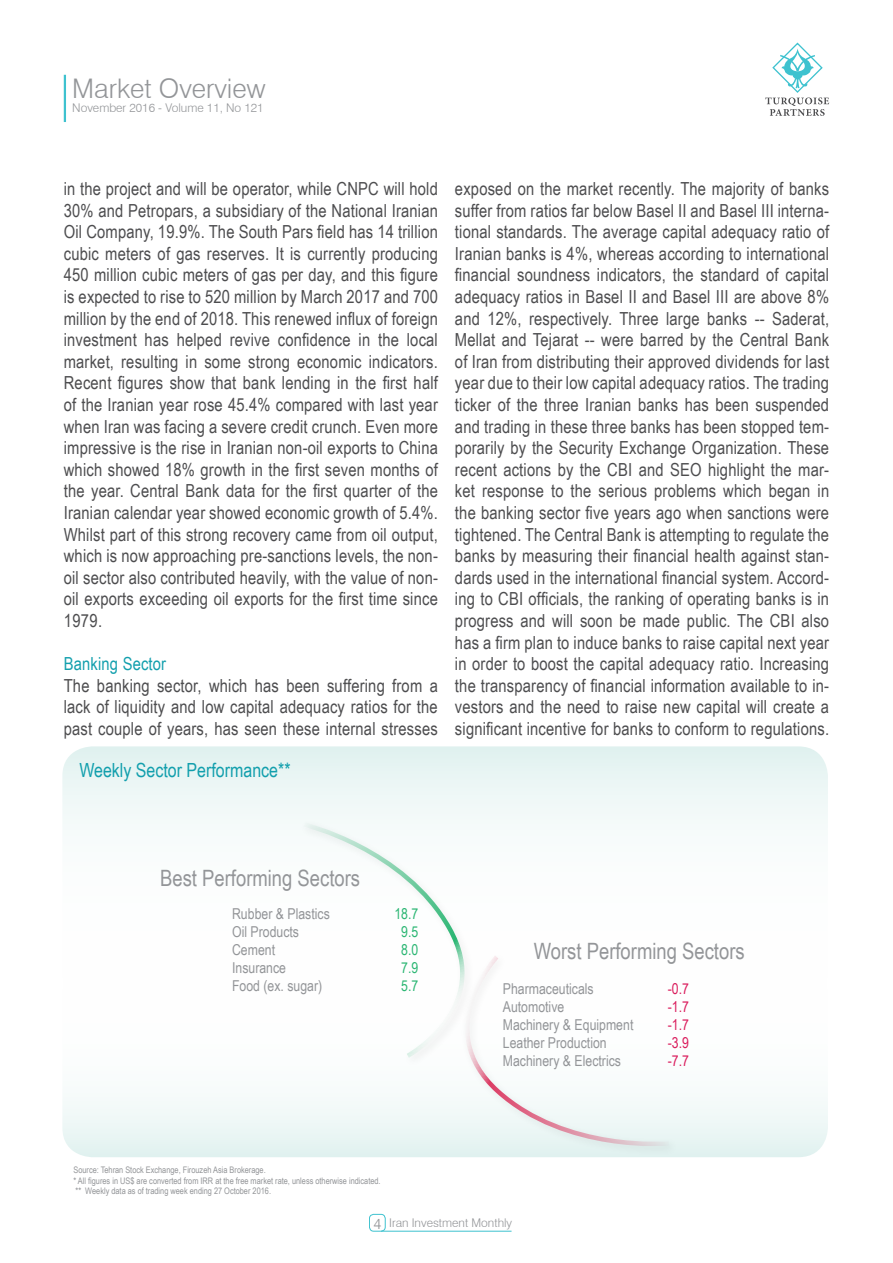
<style>
.page{position:relative;width:893px;height:1263px;background:#fff}
.page>*{position:absolute;margin:0;border:0;box-sizing:border-box;transform-origin:0 0}
.t1{font:300 27px "Swiss 721 BT";color:#939598}
.t2{font:22.5px "Arial Narrow";color:#939598}
.t3{font:19.5px "Arial Narrow";color:#129fad}
.t4{font:18px/21.6px "Arial Narrow";letter-spacing:.01em;color:#4d4d4f;text-align:justify}
.t5{font:18px "Arial Narrow";letter-spacing:.01em;color:#129fad}
.t6{font:15px/18px "Arial Narrow";color:#939598}
.t7{font:15px/18px "Arial Narrow";color:#da1c5c;text-align:justify}
.t8{font:15px/18px "Arial Narrow";color:#2bb673;text-align:center}
.t9{font:300 15px "Swiss 721 BT";color:#939598}
.t10{font:300 12px "Swiss 721 BT";color:#939598}
.t11{font:9px "Arial Narrow";color:#939598}
</style>
<div class="page">
<div style="left:369px;top:1214px;width:16px;height:17px;border:1px solid #3ec2cf;border-radius:4px"></div>
<hr style="left:381px;top:1231px;width:131px;height:1px;background:#3ec2cf">
<hr style="left:64px;top:75px;width:2px;height:47px;background:#3ec2cf">
<svg style="left:765px;top:42px;width:64px;height:74px"></svg>
<svg style="left:62px;top:746px;width:766px;height:341px;fill:#f3faf9"></svg>
<div style="left:62px;top:909px;width:766px;height:248px;background:linear-gradient(to bottom,#fff,#edf7f6);border-radius:30px"></div>
<div style="left:299px;top:818px;width:177px;height:250px;background:#fbfdfd"></div>
<svg style="left:304px;top:820px;width:190px;height:238px"></svg>
<svg style="left:406px;top:878px;width:5px;height:4px"></svg>
<div style="left:460px;top:951px;width:219px;height:206px;background:#000;opacity:.08"></div>
<svg style="left:430px;top:952px;width:243px;height:205px"></svg>
<h1 class="t1" style="left:72px;top:72px;width:195px">Market Overview</h1>
<p class="t10" style="left:72px;top:101px;width:193px">November 2016 - Volume 11, No 121</p>
<p class="t4" style="left:64px;top:177px;width:376px">in the project and will be operator, while CNPC will hold 30% and Petropars a, subsidiary of the National Iranian Oil Company, 19.9%. The South Pars field has 14 trillion cubic meters of gas reserves isIt. currently producing 450 million cubic meters of gas per day, and this figure is expected to rise to 520 million by March 2017 and 700 million by the end of 2018. This renewed influx of foreign investment has helped revive confidence in the local market, resulting in some strong economic indicators.<br>Recent figures show that bank lending in the first half of the Iranian year rose 45.4% compared with last year when Iran was facing a severe credit crunch. Even more impressive is the rise in Iranian non-oil exports to China which showed 18% growth in the first seven months of the year. Central Bank data for the first quarter of the Iranian calendar year showed economic growth of 5.4%.<br>Whilst part of this strong recovery came from oil output,</p>
<p class="t4" style="left:455px;top:177px;width:376px">exposed on the market recently. The majority of banks</p>
<p class="t4" style="left:455px;top:220px;width:376px">tional standards. The average capital adequacy ratio of</p>
<p class="t4" style="left:455px;top:199px;width:376px">suffer from ratios far below Basel II and Basel III interna-</p>
<p class="t4" style="left:455px;top:242px;width:376px">Iranian banks is 4%, whereas according to international financial soundness indicators, the standard of capital adequacy ratios in Basel II and Basel III are above 8% and 12%, respectively. Three large banks -- Saderat, Mellat and Tejarat -- were barred by the Central Bank of Iran from distributing their approved dividends for last year due to their low capital adequacy ratios. The trading ticker of the three Iranian banks has been suspended</p>
<p class="t4" style="left:455px;top:436px;width:376px">porarily by the Security Exchange Organization. These</p>
<p class="t4" style="left:455px;top:415px;width:376px">and trading in these three banks has been stopped tem-</p>
<p class="t4" style="left:455px;top:458px;width:376px">recent actions by the CBI and SEO highlight the mar-</p>
<p class="t4" style="left:455px;top:501px;width:376px">the banking sector five years ago when sanctions were tightened. The Central Bank is attempting to regulate the</p>
<p class="t4" style="left:455px;top:479px;width:376px">ket response to the serious problems which began in</p>
<p class="t4" style="left:64px;top:544px;width:376px">which is now approaching pre-sanctions levels, the non-</p>
<p class="t4" style="left:455px;top:544px;width:376px">banks by measuring their financial health against stan-</p>
<p class="t4" style="left:64px;top:566px;width:376px">oil sector also contributed heavily, with the value of non-</p>
<p class="t4" style="left:455px;top:566px;width:376px">dards used in the international financial system. Accord-</p>
<p class="t4" style="left:64px;top:587px;width:376px">oil exports exceeding oil exports for the first time since</p>
<p class="t4" style="left:455px;top:587px;width:376px">ing to CBI officials, the ranking of operating banks is in</p>
<p class="t4" style="left:64px;top:609px;width:40px">1979.</p>
<p class="t5" style="left:64px;top:651px;width:104px">Banking Sector</p>
<p class="t4" style="left:64px;top:674px;width:376px">The banking sector, which has been suffering from a lack of liquidity and low capital adequacy ratios for the past couple of years, has seen these internal stresses</p>
<p class="t4" style="left:455px;top:609px;width:376px">progress and will soon be made public. The CBI also has a firm plan to induce banks to raise capital next year in order to boost the capital adequacy ratio. Increasing</p>
<p class="t4" style="left:455px;top:695px;width:376px">vestors and the need to raise new capital will create a</p>
<p class="t4" style="left:455px;top:674px;width:376px">the transparency of financial information available to in-</p>
<p class="t4" style="left:455px;top:717px;width:376px">significant incentive for banks to conform to regulations.</p>
<p class="t3" style="left:79px;top:756px;width:213px">Weekly Sector Performance **</p>
<p class="t2" style="left:160px;top:862px;width:201px">Best Performing Sectors</p>
<p class="t6" style="left:232px;top:904px;width:99px">Rubber &amp; Plastics<br>Oil Products<br>Cement<br>Insurance</p>
<p class="t6" style="left:232px;top:976px;width:92px">Food (ex. sugar(</p>
<p class="t8" style="left:394px;top:904px;width:25px">18.7<br>9.5<br>8.0<br>7.9<br>5.7</p>
<p class="t2" style="left:534px;top:935px;width:212px">Worst Performing Sectors</p>
<p class="t6" style="left:503px;top:979px;width:132px">Pharmaceuticals<br>Automotive<br>Machinery &amp; Equipment<br>Leather Production<br>Machinery &amp; Electrics</p>
<p class="t7" style="left:668px;top:979px;width:23px">-0.7</p>
<p class="t7" style="left:668px;top:997px;width:23px">-1.7 -1.7 -3.9 -7.7</p>
<p class="t11" style="left:73px;top:1163px;width:194px">Source: Tehran Stock Exchange, Firouzeh Asia Brokerage.</p>
<p class="t11" style="left:73px;top:1174px;width:309px">* All figures in US$ are converted from IRR at the free market rate, unless otherwise indicated.</p>
<p class="t11" style="left:85px;top:1184px;width:187px">Weekly data as of trading week ending 27 October 2016.</p>
<p class="t11" style="left:75px;top:1184px;width:7px">**</p>
<p class="t9" style="left:373px;top:1214px;width:9px">4</p>
<p class="t10" style="left:389px;top:1216px;width:125px">Iran Investment Monthly</p>
</div>
